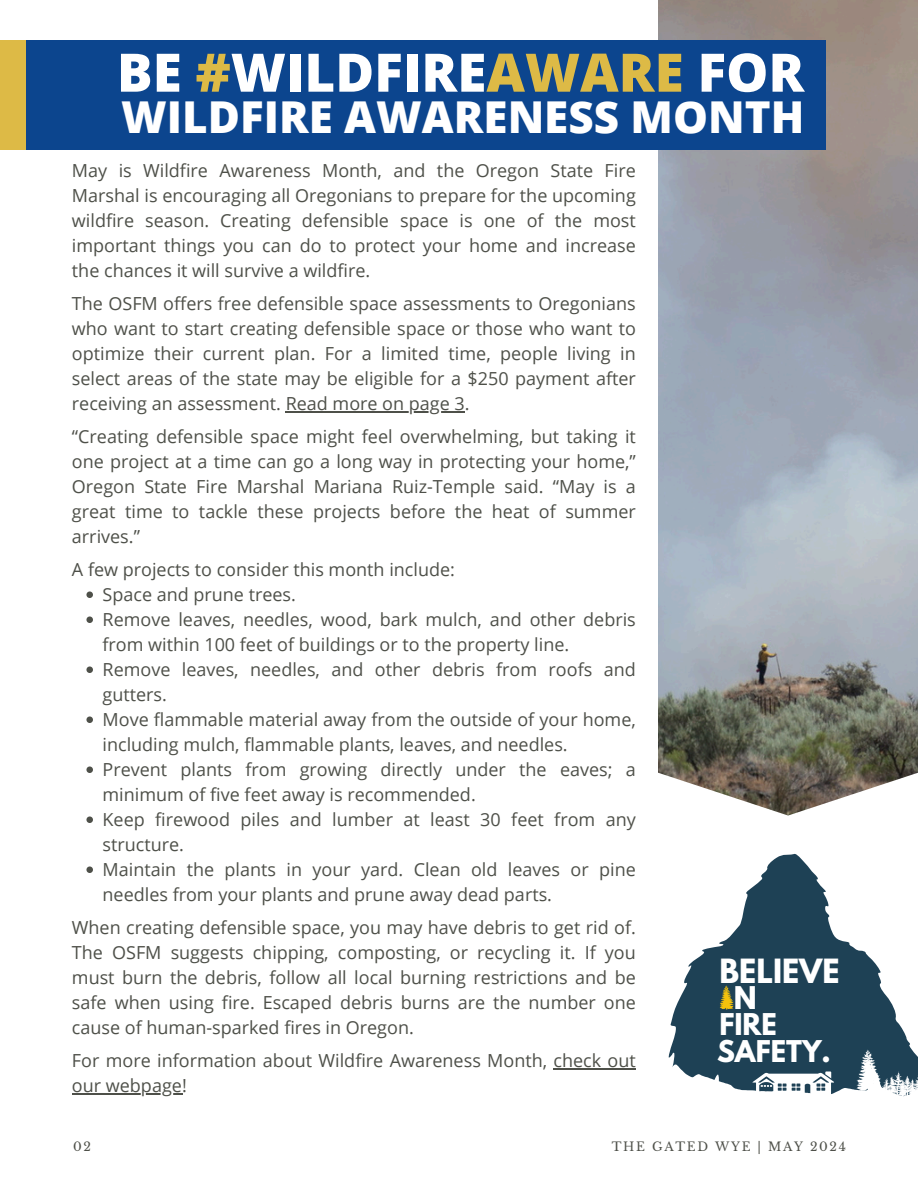
<style>
.page{position:relative;width:918px;height:1188px;background:#fff}
.page>*{position:absolute;margin:0;border:0;box-sizing:border-box;transform-origin:0 0}
.t1{font:800 53.1px "Open Sans";color:#fff}
.t2{font:800 43.95px "Open Sans";color:#fff}
.t3{font:700 29.55px "League Spartan";color:#fff}
.t4{font:700 27.75px "League Spartan";color:#fff}
.t5{font:700 26.55px/26.2px "League Spartan";color:#fff}
.t6{font:18px/25px "Open Sans";color:#4e5049}
.t7{font:12.15px "Libre Baskerville";letter-spacing:.14em;color:#4e5049}
.s1{color:#ddba46}
</style>
<div class="page">
<img style="left:658px;top:0;width:260px;height:771px">
<div style="left:0;top:40px;width:826px;height:109px;background:#0c458e"></div>
<div style="left:0;top:40px;width:26px;height:109px;background:#ddba46"></div>
<hr style="left:286px;top:411px;width:179px;height:2px;background:#4e5049">
<svg style="left:86px;top:592px;width:7px;height:6px"></svg>
<svg style="left:86px;top:617px;width:7px;height:6px"></svg>
<svg style="left:86px;top:667px;width:7px;height:6px"></svg>
<svg style="left:86px;top:717px;width:7px;height:6px"></svg>
<svg style="left:86px;top:767px;width:7px;height:6px"></svg>
<svg style="left:86px;top:817px;width:7px;height:6px"></svg>
<svg style="left:86px;top:867px;width:7px;height:6px"></svg>
<hr style="left:554px;top:1068px;width:82px;height:2px;background:#4e5049">
<hr style="left:72px;top:1093px;width:110px;height:2px;background:#4e5049">
<svg style="left:658px;top:771px;width:260px;height:45px"></svg>
<svg style="left:671px;top:853px;width:227px;height:170px;fill:#1e4155"></svg>
<svg style="left:719px;top:985px;width:15px;height:24px"></svg>
<svg style="left:668px;top:1023px;width:250px;height:74px"></svg>
<p class="t1" style="left:117px;top:35px;width:689px">BE <span class="s1">#</span>WILDFIRE<span class="s1">AWARE</span> FOR</p>
<p class="t2" style="left:121px;top:86px;width:685px">WILDFIRE AWARENESS MONTH</p>
<h1 class="t6" style="left:72px;top:157px;width:565px;text-align:justify">May is Wildfire Awareness Month, and the Oregon State Fire Marshal is encouraging all Oregonians to prepare for the upcoming wildfire season. Creating defensible space is one of the most important things you can do to protect your home and increase the chances it will survive a wildfire.</h1>
<h3 class="t6" style="left:72px;top:290px;width:565px;text-align:justify">The OSFM offers free defensible space assessments to Oregonians who want to start creating defensible space or those who want to optimize their current plan. For a limited time, people living in select areas of the state may be eligible for a $250 payment after receiving an assessment. Read more on page 3.</h3>
<h3 class="t6" style="left:72px;top:423px;width:565px;text-align:justify">“Creating defensible space might feel overwhelming, but taking it one project at a time can go a long way in protecting your home,” Oregon State Fire Marshal Mariana Ruiz-Temple said. “May is a great time to tackle these projects before the heat of summer arrives.”</h3>
<h3 class="t6" style="left:72px;top:556px;width:384px">A few projects to consider this month include:</h3>
<h3 class="t6" style="left:103px;top:581px;width:195px">Space and prune trees.</h3>
<p class="t6" style="left:103px;top:606px;width:535px">Remove leaves, needles, wood, bark mulch, and other debris from within 100 feet of buildings or to the property line.</p>
<p class="t6" style="left:103px;top:656px;width:535px">Remove leaves, needles, and other debris from roofs and gutters.</p>
<p class="t6" style="left:103px;top:706px;width:535px">Move flammable material away from the outside of your home, including mulch, flammable plants, leaves, and needles.</p>
<p class="t6" style="left:103px;top:756px;width:535px">Prevent plants from growing directly under the eaves; a minimum of five feet away is recommended.</p>
<p class="t6" style="left:103px;top:806px;width:535px">Keep firewood piles and lumber at least 30 feet from any structure.</p>
<p class="t6" style="left:103px;top:856px;width:535px">Maintain the plants in your yard. Clean old leaves or pine needles from your plants and prune away dead parts.</p>
<p class="t6" style="left:72px;top:914px;width:565px;text-align:justify">When creating defensible space, you may have debris to get rid of.<br>The OSFM suggests chipping, composting, or recycling it. If you must burn the debris, follow all local burning restrictions and be safe when using fire. Escaped debris burns are the number one cause of human-sparked fires in Oregon.</p>
<h3 class="t6" style="left:72px;top:1047px;width:565px">For more information about Wildfire Awareness Month, check out</h3>
<h3 class="t6" style="left:72px;top:1072px;width:116px">our webpage!</h3>
<p class="t3" style="left:719px;top:957px;width:122px">BELIEVE</p>
<h2 class="t4" style="left:734px;top:984px;width:24px">N</h2>
<h3 class="t5" style="left:717px;top:1015px;width:115px">FIRE<br>SAFETY.</h3>
<p class="t7" style="left:73px;top:1139px;width:19px">02</p>
<p class="t7" style="left:612px;top:1139px;width:236px">THE GATED WYE | MAY 2024</p>
</div>
